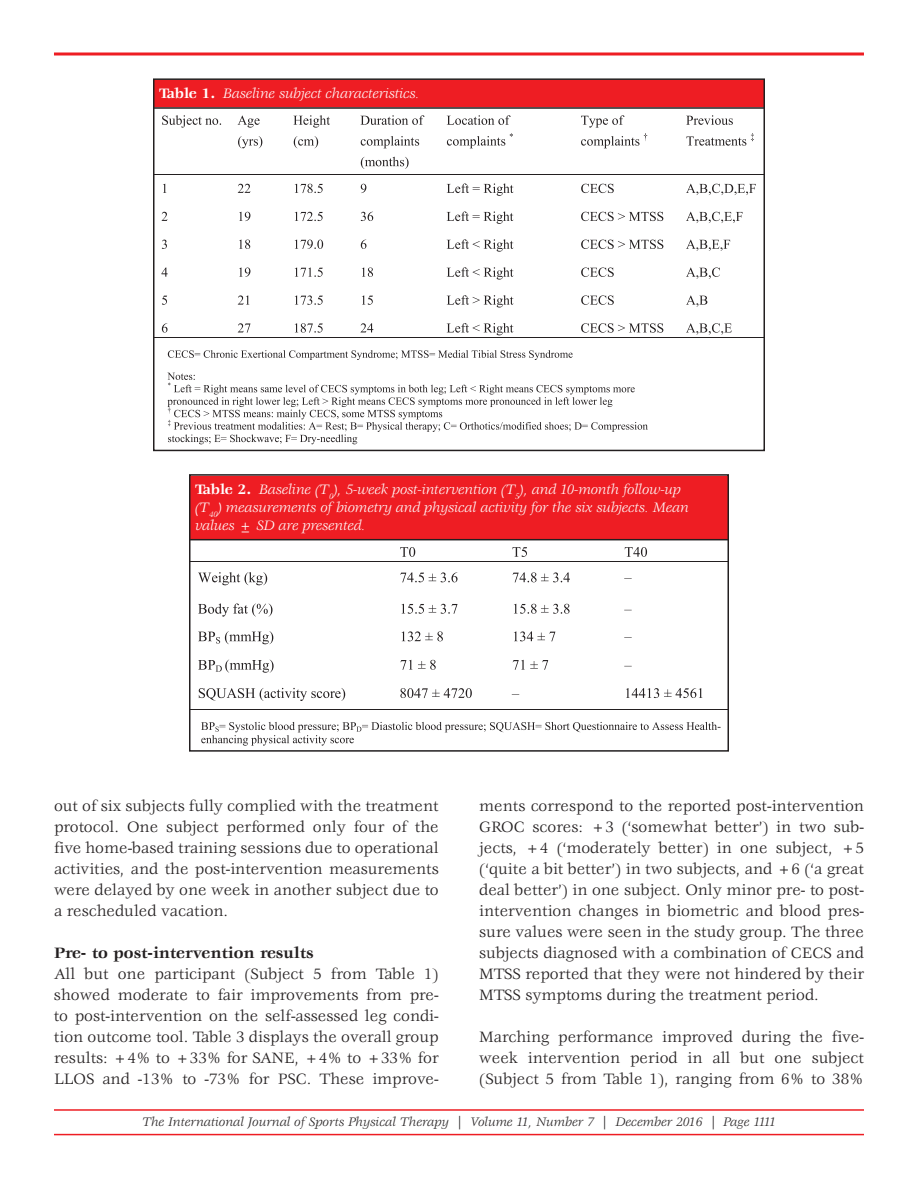
<style>
.page{position:relative;width:918px;height:1188px;background:#fff}
.page>*{position:absolute;margin:0;border:0;box-sizing:border-box;transform-origin:0 0}
.t1{font:16.5px/21px "Veljovic Std";color:#231f20;text-align:justify}
.t2{font:700 16.5px "Veljovic Std";color:#231f20}
.t3{font:italic 15px/18px "Veljovic Std";letter-spacing:-.005em;color:#fff}
.t4{font:italic 13.5px "Veljovic Std";color:#231f20}
.s1{font-weight:700;font-style:normal}
</style>
<div class="page">
<hr style="left:54px;top:1109px;width:810px;height:2px;background:#ee1d23">
<hr style="left:54px;top:1134px;width:810px;height:1px;background:#ee1d23">
<svg style="left:54px;top:52px;width:810px;height:4px;background:#f25559"></svg>
<div style="left:153px;top:80px;width:611px;height:27px;background:#ee1d23"></div>
<hr style="left:153px;top:107px;width:612px;height:2px;background:#231f20">
<svg style="left:162px;top:115px;width:98px;height:13px"></svg>
<svg style="left:238px;top:136px;width:24px;height:12px"></svg>
<svg style="left:293px;top:115px;width:37px;height:13px"></svg>
<svg style="left:294px;top:136px;width:24px;height:12px"></svg>
<svg style="left:360px;top:115px;width:64px;height:10px"></svg>
<svg style="left:361px;top:136px;width:58px;height:12px"></svg>
<svg style="left:361px;top:157px;width:48px;height:12px"></svg>
<svg style="left:447px;top:115px;width:64px;height:10px"></svg>
<svg style="left:447px;top:133px;width:66px;height:15px"></svg>
<svg style="left:581px;top:115px;width:66px;height:33px"></svg>
<svg style="left:686px;top:115px;width:47px;height:10px"></svg>
<svg style="left:686px;top:133px;width:68px;height:13px"></svg>
<hr style="left:154px;top:175px;width:610px;height:1px;background:#231f20">
<svg style="left:163px;top:183px;width:593px;height:13px"></svg>
<svg style="left:162px;top:211px;width:581px;height:13px"></svg>
<svg style="left:162px;top:239px;width:568px;height:13px"></svg>
<svg style="left:161px;top:267px;width:559px;height:13px"></svg>
<svg style="left:162px;top:295px;width:545px;height:13px"></svg>
<svg style="left:162px;top:323px;width:570px;height:12px"></svg>
<hr style="left:153px;top:338px;width:77px;height:1px;background:#231f20">
<hr style="left:229px;top:338px;width:57px;height:1px;background:#231f20">
<hr style="left:285px;top:338px;width:68px;height:1px;background:#231f20">
<hr style="left:352px;top:338px;width:87px;height:1px;background:#231f20">
<hr style="left:438px;top:338px;width:135px;height:1px;background:#231f20">
<hr style="left:572px;top:338px;width:107px;height:1px;background:#231f20">
<hr style="left:678px;top:338px;width:87px;height:1px;background:#231f20">
<svg style="left:168px;top:350px;width:405px;height:10px"></svg>
<svg style="left:167px;top:373px;width:481px;height:71px"></svg>
<div style="left:153px;top:78px;width:612px;height:373px;border:2px solid #231f20"></div>
<div style="left:189px;top:476px;width:539px;height:63px;background:#ee1d23"></div>
<hr style="left:189px;top:539px;width:540px;height:1px;background:#231f20">
<svg style="left:400px;top:547px;width:247px;height:10px"></svg>
<hr style="left:190px;top:561px;width:538px;height:1px;background:#231f20">
<svg style="left:198px;top:572px;width:434px;height:13px"></svg>
<svg style="left:198px;top:604px;width:434px;height:13px"></svg>
<svg style="left:198px;top:631px;width:434px;height:13px"></svg>
<svg style="left:198px;top:660px;width:434px;height:13px"></svg>
<svg style="left:199px;top:688px;width:503px;height:13px"></svg>
<hr style="left:189px;top:709px;width:203px;height:1px;background:#231f20">
<hr style="left:391px;top:709px;width:113px;height:1px;background:#231f20">
<hr style="left:503px;top:709px;width:114px;height:1px;background:#231f20">
<hr style="left:616px;top:709px;width:113px;height:1px;background:#231f20">
<svg style="left:201px;top:722px;width:520px;height:24px"></svg>
<div style="left:189px;top:474px;width:540px;height:278px;border:2px solid #231f20"></div>
<p class="t3" style="left:159px;top:86px;width:262px"><span class="s1">Table 1.</span> Baseline subject characteristics.</p>
<p class="t3" style="left:195px;top:481px;width:495px"><span class="s1">Table 2.</span> Baseline (T<sub>0</sub>), 5-week post-intervention (T<sub>5</sub>), and 10-month follow-up (T<sub>40</sub>) measurements of biometry and physical activity for the six subjects. Mean values ± SD are presented.</p>
<p class="t1" style="left:54px;top:797px;width:386px">out of six subjects fully complied with the treatment protocol. One subject performed only four of the five home-based training sessions due to operational activities, and the post-intervention measurements were delayed by one week in another subject due to a rescheduled vacation.</p>
<p class="t2" style="left:54px;top:946px;width:261px">Pre- to post-intervention results</p>
<p class="t1" style="left:54px;top:965px;width:386px">All but one participant (Subject 5 from Table 1) showed moderate to fair improvements from pre&shy;to post-intervention on the self-assessed leg condi&shy;tion outcome tool. Table 3 displays the overall group results: +4% to +33% for SANE, +4% to +33% for LLOS and -13% to -73% for PSC. These improve-</p>
<p class="t1" style="left:479px;top:797px;width:386px">ments correspond to the reported post-intervention GROC scores: +3 (‘somewhat better’) in two sub&shy;jects, +4 (‘moderately better) in one subject, +5 (‘quite a bit better’) in two subjects, and +6 (‘a great deal better’) in one subject. Only minor pre- to post&shy;intervention changes in biometric and blood pres&shy;sure values were seen in the study group. The three subjects diagnosed with a combination of CECS and MTSS reported that they were not hindered by their MTSS symptoms during the treatment period.</p>
<p class="t1" style="left:479px;top:1028px;width:386px">Marching performance improved during the five&shy;week intervention period in all but one subject (Subject 5 from Table 1), ranging from 6% to 38%</p>
<p class="t4" style="left:142px;top:1117px;width:635px">The International Journal of Sports Physical Therapy | Volume 11, Number 7 | December 2016 | Page 1111</p>
</div>
